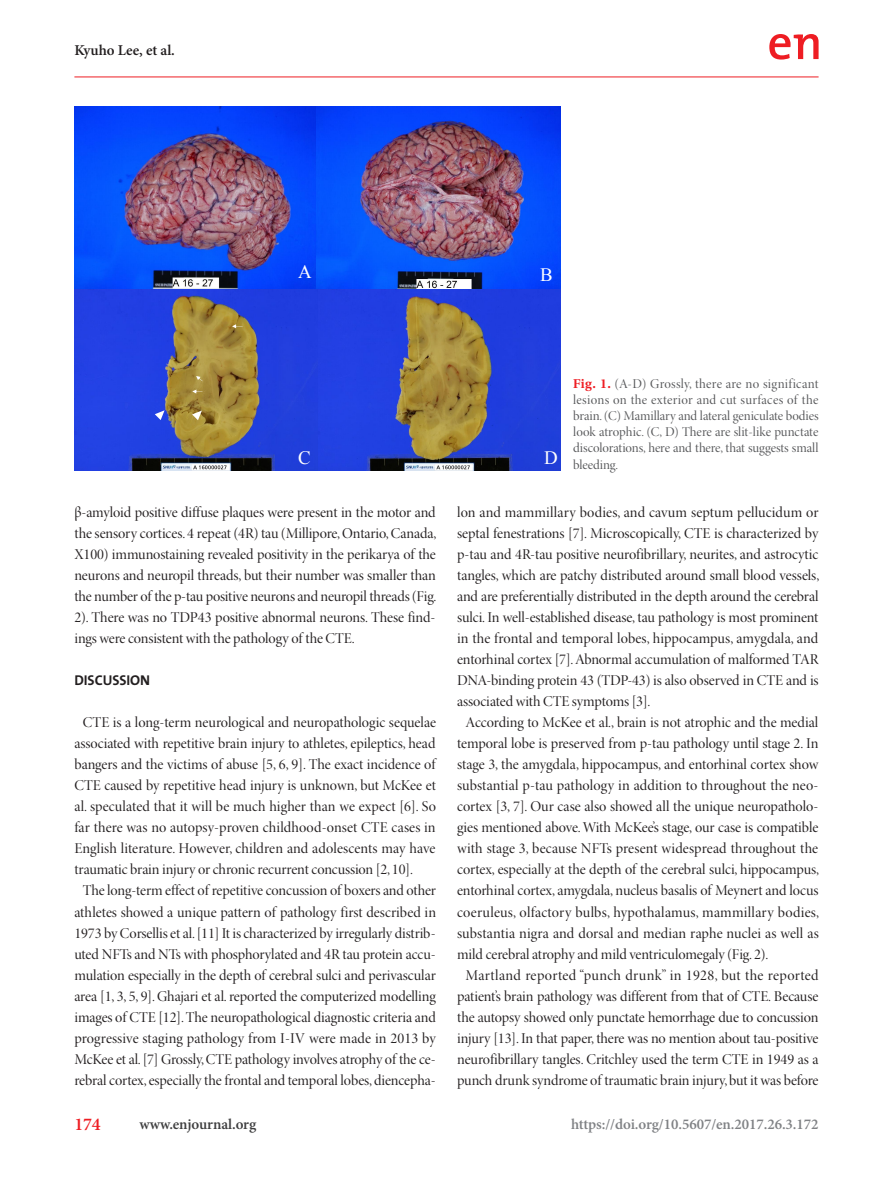
<style>
.page{position:relative;width:893px;height:1191px;background:#fff}
.page>*{position:absolute;margin:0;border:0;box-sizing:border-box;transform-origin:0 0}
.t1{font:18.9px "Times New Roman";color:#fff}
.t2{font:600 18px "Minion Pro";color:#ee1d23}
.t3{font:15px/21px "Minion Pro Disp";letter-spacing:-.005em;color:#231f20;text-align:justify}
.t4{font:15px "Minion Pro Disp";letter-spacing:.015em;color:#231f20}
.t5{font:15px "Minion Pro Disp";letter-spacing:.025em;color:#231f20}
.t6{font:600 15px "Minion Pro";letter-spacing:-.005em;color:#808285}
.t7{font:600 15px "Minion Pro";letter-spacing:-.005em;color:#3e3e3f}
.t8{font:600 15px "Minion Pro";color:#231f20}
.t9{font:700 14.25px "The Mix";letter-spacing:-.005em;color:#231f20}
.t10{font:13.5px/16.2px "Minion Pro Disp";letter-spacing:-.005em;color:#57585a;text-align:justify}
.s1{font-family:"Utopia Std";font-weight:600;color:#ee1d23}
</style>
<div class="page">
<hr style="left:74px;top:77px;width:745px;height:1px;background:#ee1d23">
<svg style="left:769px;top:34px;width:50px;height:26px"></svg>
<img style="left:74px;top:106px;width:486px;height:365px">
<svg style="left:232px;top:324px;width:11px;height:4px"></svg>
<svg style="left:196px;top:376px;width:7px;height:5px"></svg>
<svg style="left:192px;top:389px;width:11px;height:4px"></svg>
<svg style="left:155px;top:410px;width:10px;height:10px"></svg>
<svg style="left:192px;top:410px;width:10px;height:10px"></svg>
<p class="t8" style="left:74px;top:40px;width:102px">Kyuho Lee, et al.</p>
<p class="t1" style="left:298px;top:259px;width:15px">A</p>
<p class="t1" style="left:540px;top:262px;width:14px">B</p>
<p class="t1" style="left:298px;top:445px;width:14px">C</p>
<p class="t1" style="left:544px;top:445px;width:15px">D</p>
<p class="t10" style="left:573px;top:375px;width:247px"><span class="s1">Fig. 1.</span> (A-D) Grossly, there are no significant lesions on the exterior and cut surfaces of the brain. (C) Mamillary and lateral geniculate bodies look atrophic. (C, D) There are slit-like punctate discolorations, here and there, that suggests small bleeding.</p>
<p class="t3" style="left:74px;top:502px;width:364px">β-amyloid positive diffuse plaques were present in the motor and the sensory cortices. 4 repeat (4R) tau (Millipore, Ontario, Canada, X100) immunostaining revealed positivity in the perikarya of the neurons and neuropil threads, but their number was smaller than the number of the p-tau positive neurons and neuropil threads (Fig.<br>2). There was no TDP43 positive abnormal neurons. These find&shy;ings were consistent with the pathology of the CTE.</p>
<p class="t9" style="left:74px;top:668px;width:77px">DISCUSSION</p>
<p class="t3" style="left:83px;top:712px;width:355px">CTE is a long-term neurological and neuropathologic sequelae</p>
<p class="t3" style="left:74px;top:733px;width:363px">associated with repetitive brain injury to athletes, epileptics, head</p>
<p class="t3" style="left:74px;top:754px;width:362px">bangers and the victims of abuse [5, 6, 9]. The exact incidence of</p>
<p class="t3" style="left:74px;top:775px;width:363px">CTE caused by repetitive head injury is unknown, but McKee et</p>
<p class="t3" style="left:74px;top:796px;width:363px">al. speculated that it will be much higher than we expect [6]. So</p>
<p class="t3" style="left:74px;top:817px;width:363px">far there was no autopsy-proven childhood-onset CTE cases in</p>
<p class="t3" style="left:74px;top:838px;width:363px">English literature. However, children and adolescents may have</p>
<p class="t3" style="left:74px;top:859px;width:340px">traumatic brain injury or chronic recurrent concussion [2, 10].</p>
<p class="t3" style="left:83px;top:880px;width:355px">The long-term effect of repetitive concussion of boxers and other</p>
<p class="t3" style="left:74px;top:901px;width:363px">athletes showed a unique pattern of pathology first described in</p>
<p class="t3" style="left:74px;top:922px;width:363px">1973 by Corsellis et al. [11] It is characterized by irregularly distrib-</p>
<p class="t3" style="left:74px;top:943px;width:363px">uted NFTs and NTs with phosphorylated and 4R tau protein accu-</p>
<p class="t3" style="left:74px;top:964px;width:363px">mulation especially in the depth of cerebral sulci and perivascular</p>
<p class="t3" style="left:74px;top:985px;width:363px">area [1, 3, 5, 9]. Ghajari et al. reported the computerized modelling</p>
<p class="t3" style="left:74px;top:1006px;width:363px">images of CTE [12]. The neuropathological diagnostic criteria and</p>
<p class="t3" style="left:74px;top:1027px;width:363px">progressive staging pathology from I-IV were made in 2013 by</p>
<p class="t3" style="left:74px;top:1048px;width:363px">McKee et al. [7] Grossly, CTE pathology involves atrophy of the ce-</p>
<p class="t3" style="left:74px;top:1069px;width:363px">rebral cortex, especially the frontal and temporal lobes, diencepha-</p>
<p class="t3" style="left:457px;top:502px;width:363px">lon and mammillary bodies, and cavum septum pellucidum or</p>
<p class="t3" style="left:457px;top:523px;width:363px">septal fenestrations [7]. Microscopically, CTE is characterized by</p>
<p class="t3" style="left:457px;top:544px;width:363px">p-tau and 4R-tau positive neurofibrillary, neurites, and astrocytic</p>
<p class="t3" style="left:457px;top:565px;width:364px">tangles, which are patchy distributed around small blood vessels,</p>
<p class="t3" style="left:457px;top:586px;width:363px">and are preferentially distributed in the depth around the cerebral</p>
<p class="t3" style="left:457px;top:607px;width:363px">sulci. In well-established disease, tau pathology is most prominent</p>
<p class="t3" style="left:457px;top:628px;width:363px">in the frontal and temporal lobes, hippocampus, amygdala, and</p>
<p class="t3" style="left:457px;top:649px;width:363px">entorhinal cortex [7]. Abnormal accumulation of malformed TAR</p>
<p class="t3" style="left:457px;top:670px;width:363px">DNA-binding protein 43 (TDP-43) is also observed in CTE and is</p>
<p class="t3" style="left:457px;top:691px;width:195px">associated with CTE symptoms [3].</p>
<p class="t3" style="left:466px;top:712px;width:354px">According to McKee et al., brain is not atrophic and the medial</p>
<p class="t3" style="left:457px;top:733px;width:363px">temporal lobe is preserved from p-tau pathology until stage 2. In</p>
<p class="t3" style="left:457px;top:754px;width:363px">stage 3, the amygdala, hippocampus, and entorhinal cortex show</p>
<p class="t3" style="left:457px;top:775px;width:363px">substantial p-tau pathology in addition to throughout the neo-</p>
<p class="t3" style="left:457px;top:796px;width:363px">cortex [3, 7]. Our case also showed all the unique neuropatholo-</p>
<p class="t3" style="left:457px;top:817px;width:363px">gies mentioned above. With McKee’s stage, our case is compatible</p>
<p class="t3" style="left:457px;top:838px;width:363px">with stage 3, because NFTs present widespread throughout the</p>
<p class="t3" style="left:457px;top:859px;width:363px">cortex, especially at the depth of the cerebral sulci, hippocampus,</p>
<p class="t3" style="left:457px;top:880px;width:363px">entorhinal cortex, amygdala, nucleus basalis of Meynert and locus</p>
<p class="t4" style="left:457px;top:902px;width:363px">coeruleus, olfactory bulbs, hypothalamus, mammillary bodies,</p>
<p class="t3" style="left:457px;top:922px;width:363px">substantia nigra and dorsal and median raphe nuclei as well as</p>
<p class="t3" style="left:457px;top:943px;width:313px">mild cerebral atrophy and mild ventriculomegaly (Fig. 2).</p>
<p class="t5" style="left:466px;top:965px;width:355px">Martland reported “punch drunk” in 1928, but the reported</p>
<p class="t3" style="left:457px;top:985px;width:363px">patient’s brain pathology was different from that of CTE. Because</p>
<p class="t3" style="left:457px;top:1006px;width:363px">the autopsy showed only punctate hemorrhage due to concussion</p>
<p class="t3" style="left:457px;top:1027px;width:363px">injury [13]. In that paper, there was no mention about tau-positive</p>
<p class="t3" style="left:457px;top:1048px;width:363px">neurofibrillary tangles. Critchley used the term CTE in 1949 as a</p>
<p class="t3" style="left:457px;top:1069px;width:363px">punch drunk syndrome of traumatic brain injury, but it was before</p>
<p class="t2" style="left:74px;top:1112px;width:28px">174</p>
<p class="t7" style="left:140px;top:1114px;width:118px">www.enjournal.org</p>
<p class="t6" style="left:571px;top:1114px;width:249px">https://doi.org/10.5607/en.2017.26.3.172</p>
</div>
